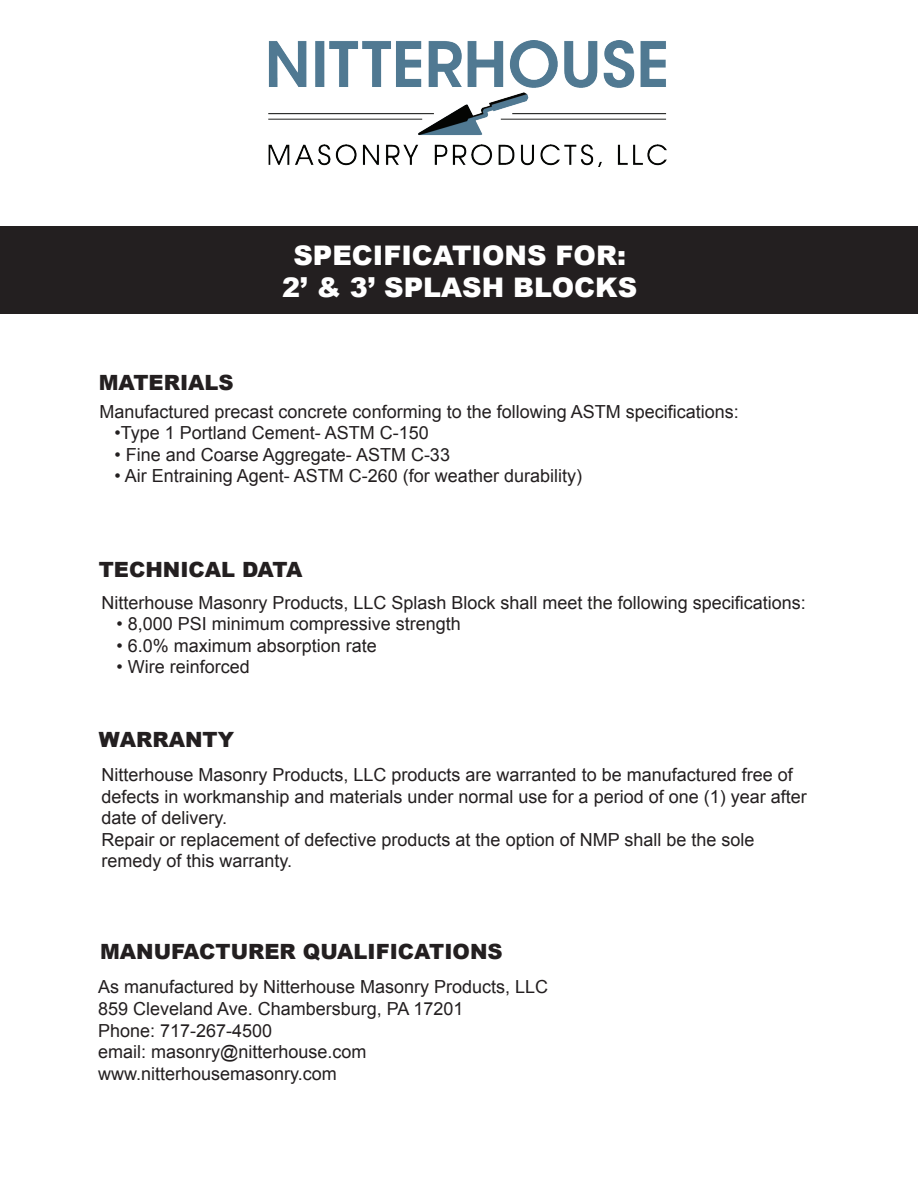
<style>
.page{position:relative;width:918px;height:1188px;background:#fff}
.page>*{position:absolute;margin:0;border:0;box-sizing:border-box;transform-origin:0 0}
.t1{font:900 27px/32.4px "Arial";color:#fff;text-align:center}
.t2{font:900 21px "Arial";color:#231f20}
.t3{font:18px/21.6px "Arial";color:#231f20}
</style>
<div class="page">
<div style="left:1px;top:226px;width:917px;height:88px;background:#231f20"></div>
<img style="left:269px;top:41px;width:397px;height:125px">
<p class="t2" style="left:99px;top:367px;width:137px">MATERIALS</p>
<h1 class="t1" style="left:282px;top:238px;width:357px">SPECIFICATIONS FOR:<br>2’ &amp; 3’ SPLASH BLOCKS</h1>
<p class="t3" style="left:100px;top:401px;width:641px">Manufactured precast concrete conforming to the following ASTM specifications:</p>
<p class="t3" style="left:115px;top:422px;width:316px">•Type 1 Portland Cement- ASTM C-150</p>
<p class="t3" style="left:115px;top:444px;width:337px">• Fine and Coarse Aggregate- ASTM C-33</p>
<p class="t3" style="left:115px;top:465px;width:469px">• Air Entraining Agent- ASTM C-260 (for weather durability)</p>
<p class="t2" style="left:99px;top:554px;width:205px">TECHNICAL DATA</p>
<p class="t3" style="left:101px;top:592px;width:706px">Nitterhouse Masonry Products, LLC Splash Block shall meet the following specifications:</p>
<p class="t3" style="left:116px;top:613px;width:346px">• 8,000 PSI minimum compressive strength</p>
<p class="t3" style="left:116px;top:635px;width:262px">• 6.0% maximum absorption rate</p>
<p class="t3" style="left:116px;top:657px;width:135px">• Wire reinforced</p>
<p class="t2" style="left:99px;top:724px;width:137px">WARRANTY</p>
<p class="t3" style="left:101px;top:764px;width:707px">Nitterhouse Masonry Products, LLC products are warranted to be manufactured free of defects in workmanship and materials under normal use for a period of one (1) year after date of delivery.<br>Repair or replacement of defective products at the option of NMP shall be the sole remedy of this warranty.</p>
<p class="t2" style="left:100px;top:936px;width:404px">MANUFACTURER QUALIFICATIONS</p>
<p class="t3" style="left:98px;top:976px;width:452px">As manufactured by Nitterhouse Masonry Products, LLC 859 Cleveland Ave. Chambersburg, PA 17201<br>Phone: 717-267-4500<br>email: masonry@nitterhouse.com www.nitterhousemasonry.com</p>
</div>
